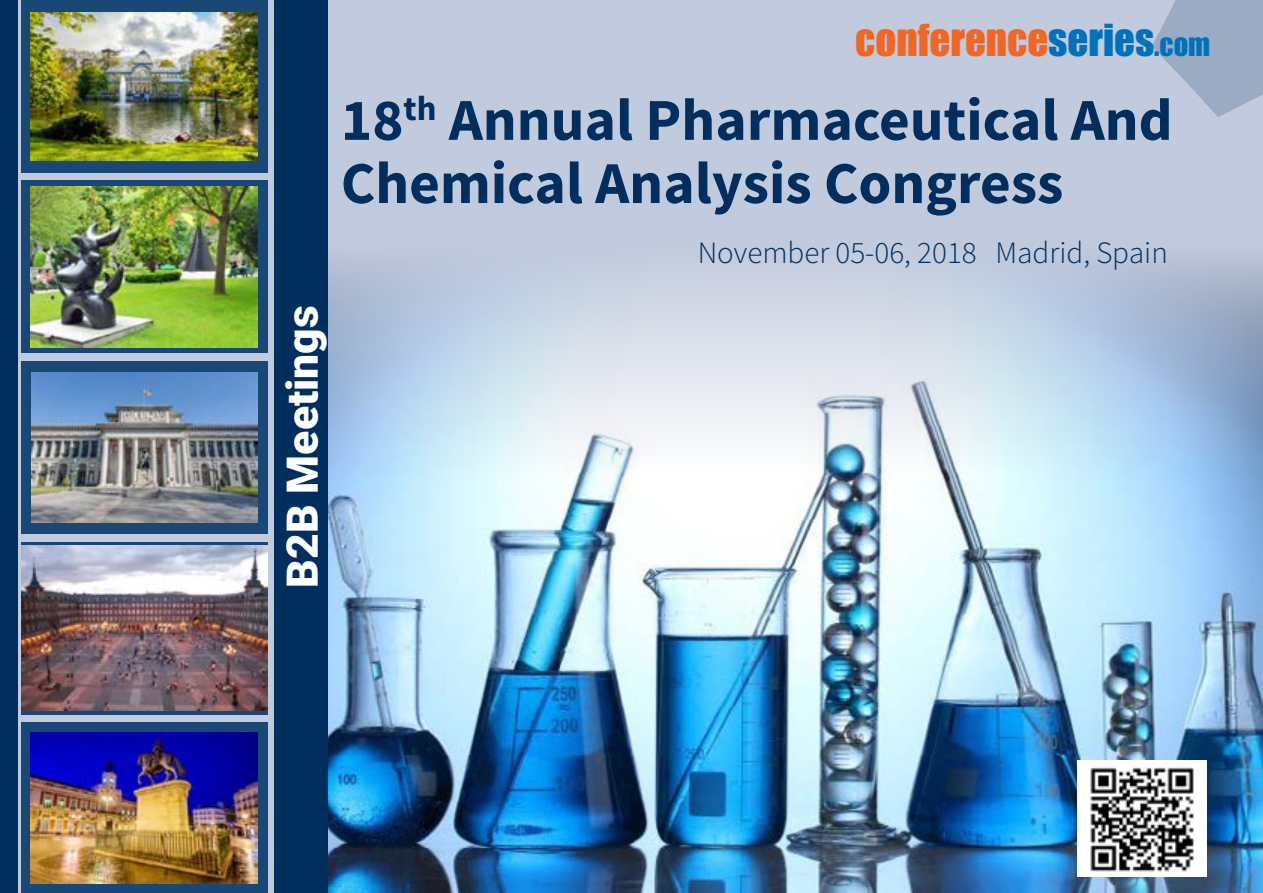
<style>
.page{position:relative;width:1263px;height:893px;background:#c2cadd}
.page>*{position:absolute;margin:0;border:0;box-sizing:border-box;transform-origin:0 0}
.t1{font:700 59.4px/63.2px "Source Sans Pro";color:#002e5e}
.t2{font:900 43.65px "Roboto";color:#fff}
.t3{font:40.8px "Impact";color:#f26522}
.t4{font:300 31.05px "Source Sans Pro";color:#002e5e}
.s1{color:#0072bc}
.s2{font-size:28.65px;color:#0072bc}
</style>
<div class="page">
<svg style="left:1152px;top:0;width:111px;height:117px"></svg>
<div style="left:0;top:0;width:17px;height:893px;background:#002e5e"></div>
<div style="left:21px;top:0;width:246px;height:172px;background:#1a4876"></div>
<img style="left:31px;top:12px;width:227px;height:148px">
<div style="left:21px;top:181px;width:246px;height:172px;background:#1a4876"></div>
<img style="left:31px;top:187px;width:227px;height:160px">
<div style="left:21px;top:361px;width:246px;height:173px;background:#1a4876"></div>
<img style="left:31px;top:373px;width:226px;height:149px">
<div style="left:21px;top:542px;width:246px;height:172px;background:linear-gradient(to right,#1a4876,#1a4876)"></div>
<img style="left:21px;top:546px;width:246px;height:165px">
<div style="left:21px;top:723px;width:246px;height:170px;background:#1a4876"></div>
<img style="left:31px;top:732px;width:227px;height:151px">
<div style="left:275px;top:0;width:53px;height:893px;background:#002e5e"></div>
<img style="left:328px;top:261px;width:935px;height:632px">
<img style="left:1078px;top:761px;width:128px;height:115px">
<p class="t2" style="left:272px;top:588px;width:284px;rotate:-90deg">B2B Meetings</p>
<p class="t3" style="left:855px;top:8px;width:356px">CONFERENCE<span class="s1">SERIES</span><span class="s2">.COM</span></p>
<p class="t1" style="left:341px;top:91px;width:833px">18<sup>th</sup> Annual Pharmaceutical And<br>Chemical Analysis Congress</p>
<p class="t4" style="left:698px;top:234px;width:472px">November 05-06, 2018 Madrid, Spain</p>
</div>
